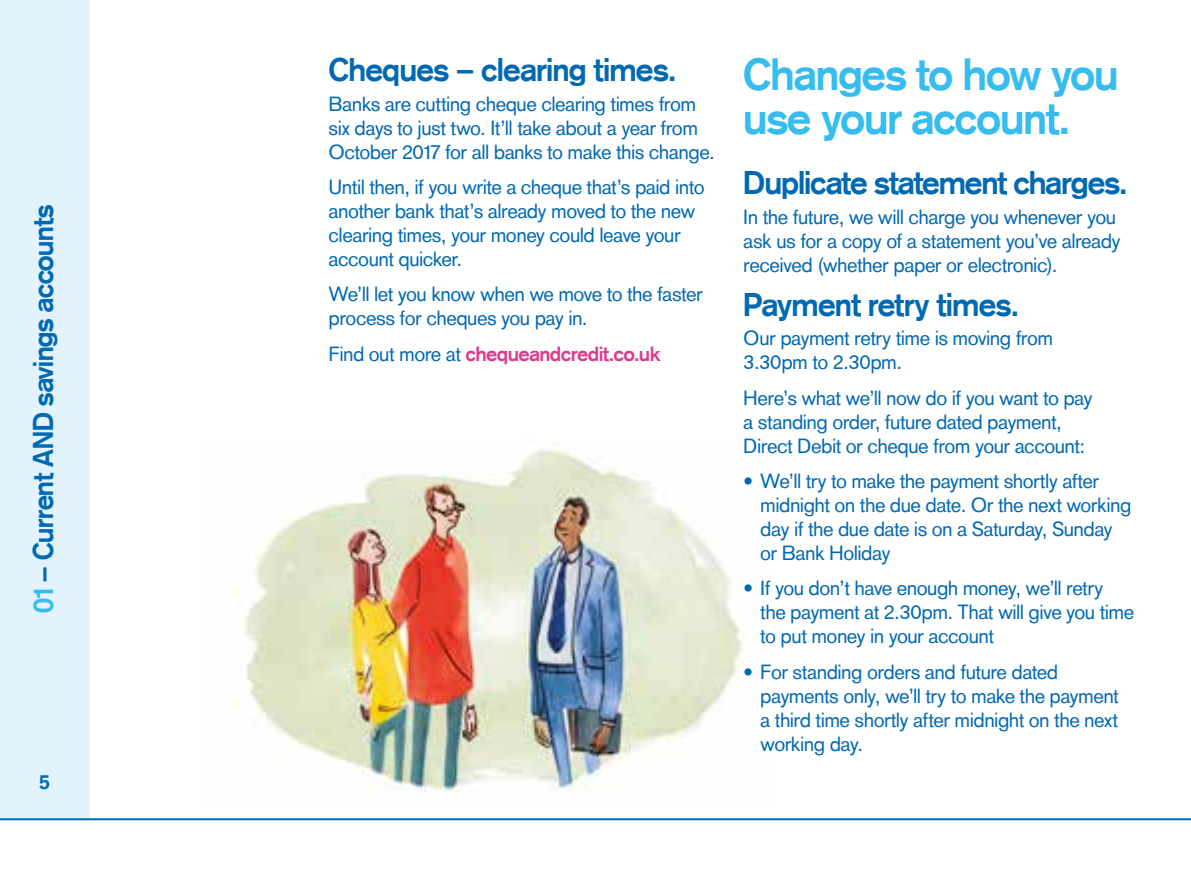
<style>
.page{position:relative;width:1191px;height:893px;background:#fff}
.page>*{position:absolute;margin:0;border:0;box-sizing:border-box;transform-origin:0 0}
.t1{font:700 44px/44px "Basic Commercialfor TSB";letter-spacing:-.005em;color:#36bcee}
.t2{font:700 32px "Basic Commercialfor TSB";letter-spacing:-.005em;color:#0069b3}
.t3{font:700 28px "Basic Commercialfor TSB";letter-spacing:-.005em;color:#0069b3}
.t4{font:20px/24px "Basic Commercialfor TSB";letter-spacing:.005em;color:#0069b3}
.t5{font:700 20px "Basic Commercialfor TSB";letter-spacing:.005em;color:#db3c8e}
.t6{font:700 20px "Basic Commercialfor TSB";color:#0069b3}
.s1{color:#36bcee}
.s2{font-weight:400;color:#0069b3}
</style>
<div class="page">
<div style="left:0;top:0;width:89px;height:819px;background:#e3f3fd"></div>
<hr style="left:0;top:818px;width:1191px;height:2px;background:#0069b3">
<img style="left:235px;top:448px;width:508px;height:344px">
<h3 class="t3" style="left:27px;top:613px;width:410px;rotate:-90deg"><span class="s1">01</span> – Current AND savings accounts</h3>
<p class="t6" style="left:40px;top:770px;width:12px">5</p>
<h2 class="t2" style="left:329px;top:51px;width:348px">Cheques – clearing times.</h2>
<p class="t4" style="left:329px;top:92px;width:387px">Banks are cutting cheque clearing times from six days to just two. It’ll take about a year from<br>October 2017 for all banks to make this change.</p>
<p class="t4" style="left:329px;top:175px;width:377px">Until then, if you write a cheque that’s paid into another bank that’s already moved to the new clearing times, your money could leave your account quicker.</p>
<p class="t4" style="left:329px;top:282px;width:375px">We’ll let you know when we move to the faster process for cheques you pay in.</p>
<p class="t5" style="left:329px;top:342px;width:333px"><span class="s2">Find out more at</span> chequeandcredit.co.uk</p>
<h1 class="t1" style="left:743px;top:52px;width:376px">Changes to how you use your account.</h1>
<h2 class="t2" style="left:743px;top:164px;width:385px">Duplicate statement charges.</h2>
<p class="t4" style="left:743px;top:205px;width:378px">In the future, we will charge you whenever you ask us for a copy of a statement you’ve already received (whether paper or electronic).</p>
<h2 class="t2" style="left:743px;top:285px;width:277px">Payment retry times.</h2>
<p class="t4" style="left:743px;top:326px;width:311px">Our payment retry time is moving from<br>3.30pm to 2.30pm.</p>
<p class="t4" style="left:743px;top:385px;width:350px">Here’s what we’ll now do if you want to pay a standing order, future dated payment,<br>Direct Debit or cheque from your account:</p>
<p class="t4" style="left:760px;top:469px;width:372px;text-indent:-17px">• We’ll try to make the payment shortly after midnight on the due date. Or the next working day if the due date is on a Saturday, Sunday or Bank Holiday</p>
<p class="t4" style="left:760px;top:576px;width:375px;text-indent:-17px">• If you don’t have enough money, we’ll retry<br>the payment at 2.30pm. That will give you time to put money in your account</p>
<p class="t4" style="left:760px;top:659px;width:359px;text-indent:-17px">• For standing orders and future dated payments only, we’ll try to make the payment a third time shortly after midnight on the next working day.</p>
</div>
